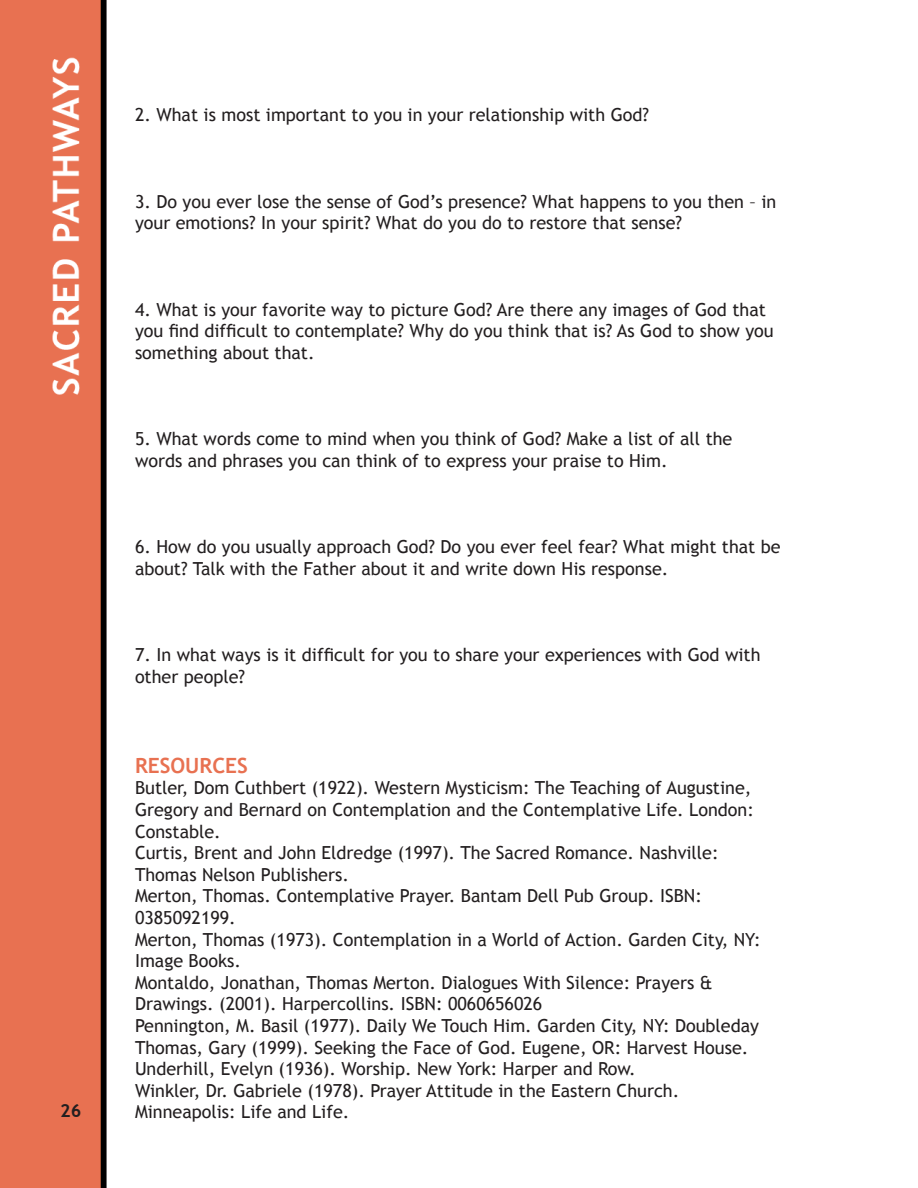
<style>
.page{position:relative;width:918px;height:1188px;background:#fff}
.page>*{position:absolute;margin:0;border:0;box-sizing:border-box;transform-origin:0 0}
.t1{font:700 21px "Trebuchet MS";color:#e87151}
.t2{font:18px/21.6px "Trebuchet MS";color:#231f20}
.t3{font:700 18px "Trebuchet MS";color:#231f20}
</style>
<div class="page">
<img style="left:0;top:0;width:107px;height:1188px">
<p class="t3" style="left:60px;top:1099px;width:11px">26</p>
<p class="t2" style="left:135px;top:104px;width:516px">2. What is most important to you in your relationship with God?</p>
<p class="t2" style="left:135px;top:191px;width:643px">3. Do you ever lose the sense of God’s presence? What happens to you then – in your emotions? In your spirit? What do you do to restore that sense?</p>
<p class="t2" style="left:135px;top:299px;width:640px">4. What is your favorite way to picture God? Are there any images of God that you find difficult to contemplate? Why do you think that is? As God to show you something about that.</p>
<p class="t2" style="left:135px;top:428px;width:599px">5. What words come to mind when you think of God? Make a list of all the words and phrases you can think of to express your praise to Him.</p>
<p class="t2" style="left:135px;top:536px;width:647px">6. How do you usually approach God? Do you ever feel fear? What might that be about? Talk with the Father about it and write down His response.</p>
<p class="t2" style="left:135px;top:644px;width:627px">7. In what ways is it difficult for you to share your experiences with God with other people?</p>
<p class="t1" style="left:135px;top:752px;width:114px">RESOURCES</p>
<p class="t2" style="left:135px;top:778px;width:621px">Butler, Dom Cuthbert (1922). Western Mysticism: The Teaching of Augustine,<br>Gregory and Bernard on Contemplation and the Contemplative Life. London:<br>Constable.</p>
<p class="t2" style="left:135px;top:842px;width:585px">Curtis, Brent and John Eldredge (1997). The Sacred Romance. Nashville:<br>Thomas Nelson Publishers.</p>
<p class="t2" style="left:135px;top:886px;width:569px">Merton, Thomas. Contemplative Prayer. Bantam Dell Pub Group. ISBN:<br>0385092199.</p>
<p class="t2" style="left:135px;top:929px;width:627px">Merton, Thomas (1973). Contemplation in a World of Action. Garden City, NY:<br>Image Books.</p>
<p class="t2" style="left:135px;top:972px;width:579px">Montaldo, Jonathan, Thomas Merton. Dialogues With Silence: Prayers &amp;<br>Drawings. (2001). Harpercollins. ISBN: 0060656026</p>
<p class="t2" style="left:135px;top:1015px;width:626px">Pennington, M. Basil (1977). Daily We Touch Him. Garden City, NY: Doubleday</p>
<p class="t2" style="left:135px;top:1037px;width:615px">Thomas, Gary (1999). Seeking the Face of God. Eugene, OR: Harvest House.</p>
<p class="t2" style="left:135px;top:1058px;width:502px">Underhill, Evelyn (1936). Worship. New York: Harper and Row.</p>
<p class="t2" style="left:135px;top:1080px;width:546px">Winkler, Dr. Gabriele (1978). Prayer Attitude in the Eastern Church.<br>Minneapolis: Life and Life.</p>
</div>
